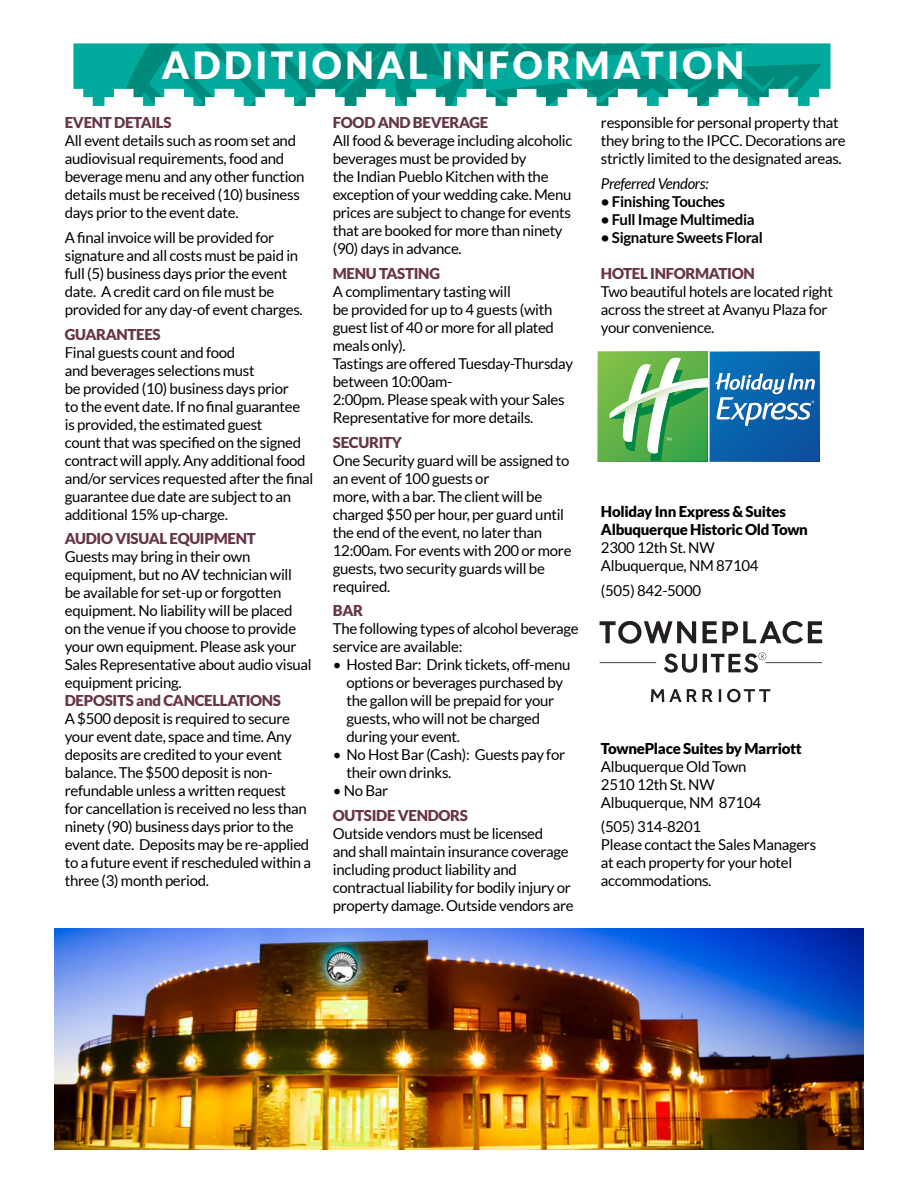
<style>
.page{position:relative;width:918px;height:1188px;background:#fff}
.page>*{position:absolute;margin:0;border:0;box-sizing:border-box;transform-origin:0 0}
.t1{font:900 37.5px "Lato";letter-spacing:.09em;color:#fff}
.t2{font:15px/18px "Lato";letter-spacing:-.02em;color:#000}
.t3{font:900 15px "Lato";letter-spacing:-.02em;color:#683545}
.t4{font:900 15px/18px "Lato";letter-spacing:-.02em;color:#000}
.t5{font:700 15px "Lato";letter-spacing:-.02em;color:#000}
.t6{font:italic 15px "Lato";letter-spacing:-.02em;color:#000}
</style>
<div class="page">
<svg style="left:73px;top:43px;width:749px;height:63px;fill:#00ab9d"></svg>
<svg style="left:597px;top:351px;width:223px;height:111px"></svg>
<svg style="left:651px;top:689px;width:119px;height:13px"></svg>
<svg style="left:600px;top:621px;width:222px;height:23px"></svg>
<hr style="left:600px;top:662px;width:56px;height:1px;background:#231f20">
<hr style="left:766px;top:662px;width:56px;height:1px;background:#231f20">
<svg style="left:664px;top:652px;width:102px;height:21px"></svg>
<img style="left:55px;top:929px;width:809px;height:220px">
<h1 class="t1" style="left:162px;top:44px;width:584px">ADDITIONAL INFORMATION</h1>
<p class="t3" style="left:65px;top:114px;width:108px">EVENT DETAILS</p>
<p class="t2" style="left:65px;top:132px;width:241px">All event details such as room set and audiovisual requirements, food and beverage menu and any other function details must be received (10) business days prior to the event date.</p>
<p class="t2" style="left:65px;top:228px;width:240px">A final invoice will be provided for signature and all costs must be paid in full (5) business days prior the event date. A credit card on file must be provided for any day-of event charges.</p>
<p class="t3" style="left:65px;top:325px;width:97px">GUARANTEES</p>
<p class="t2" style="left:65px;top:343px;width:250px">Final guests count and food<br>and beverages selections must<br>be provided (10) business days prior<br>to the event date. If no final guarantee is provided, the estimated guest<br>count that was specified on the signed contract will apply. Any additional food and/or services requested after the final guarantee due date are subject to an additional 15% up-charge.</p>
<p class="t3" style="left:65px;top:530px;width:192px">AUDIO VISUAL EQUIPMENT</p>
<p class="t2" style="left:65px;top:548px;width:248px">Guests may bring in their own equipment, but no AV technician will<br>be available for set-up or forgotten equipment. No liability will be placed on the venue if you choose to provide your own equipment. Please ask your Sales Representative about audio visual equipment pricing.</p>
<p class="t3" style="left:65px;top:692px;width:218px">DEPOSITS and CANCELLATIONS</p>
<p class="t2" style="left:65px;top:710px;width:248px">A $500 deposit is required to secure your event date, space and time. Any deposits are credited to your event balance. The $500 deposit is non&shy;refundable unless a written request<br>for cancellation is received no less than ninety (90) business days prior to the event date. Deposits may be re-applied to a future event if rescheduled within a three (3) month period.</p>
<p class="t3" style="left:333px;top:114px;width:157px">FOOD AND BEVERAGE</p>
<p class="t2" style="left:333px;top:132px;width:241px">All food &amp; beverage including alcoholic beverages must be provided by<br>the Indian Pueblo Kitchen with the exception of your wedding cake. Menu prices are subject to change for events that are booked for more than ninety (90) days in advance.</p>
<p class="t3" style="left:333px;top:265px;width:109px">MENU TASTING</p>
<p class="t2" style="left:333px;top:282px;width:242px">A complimentary tasting will<br>be provided for up to 4 guests (with guest list of 40 or more for all plated meals only).<br>Tastings are offered Tuesday-Thursday between 10:00am-<br>2:00pm. Please speak with your Sales<br>Representative for more details.</p>
<p class="t3" style="left:333px;top:433px;width:71px">SECURITY</p>
<p class="t2" style="left:333px;top:451px;width:240px">One Security guard will be assigned to an event of 100 guests or<br>more, with a bar. The client will be charged $50 per hour, per guard until the end of the event, no later than<br>12:00am. For events with 200 or more guests, two security guards will be required.</p>
<p class="t3" style="left:333px;top:602px;width:32px">BAR</p>
<p class="t2" style="left:333px;top:620px;width:247px">The following types of alcohol beverage service are available:</p>
<p class="t2" style="left:346px;top:656px;width:226px;text-indent:-14px">• Hosted Bar: Drink tickets, off-menu options or beverages purchased by the gallon will be prepaid for your guests, who will not be charged during your event.</p>
<p class="t2" style="left:346px;top:746px;width:220px;text-indent:-14px">• No Host Bar (Cash): Guests pay for their own drinks.</p>
<p class="t2" style="left:333px;top:782px;width:57px">• No Bar</p>
<p class="t3" style="left:333px;top:807px;width:137px">OUTSIDE VENDORS</p>
<p class="t2" style="left:333px;top:825px;width:242px">Outside vendors must be licensed<br>and shall maintain insurance coverage including product liability and contractual liability for bodily injury or property damage. Outside vendors are</p>
<p class="t2" style="left:601px;top:114px;width:246px">responsible for personal property that they bring to the IPCC. Decorations are strictly limited to the designated areas.</p>
<p class="t6" style="left:601px;top:175px;width:109px">Preferred Vendors:</p>
<p class="t5" style="left:601px;top:193px;width:126px">• Finishing Touches</p>
<p class="t5" style="left:601px;top:211px;width:155px">• Full Image Multimedia</p>
<p class="t5" style="left:601px;top:229px;width:163px">• Signature Sweets Floral</p>
<p class="t3" style="left:601px;top:265px;width:155px">HOTEL INFORMATION</p>
<p class="t2" style="left:601px;top:282px;width:233px">Two beautiful hotels are located right across the street at Avanyu Plaza for your convenience.</p>
<p class="t4" style="left:601px;top:503px;width:209px">Holiday Inn Express &amp; Suites<br>Albuquerque Historic Old Town</p>
<p class="t2" style="left:601px;top:539px;width:159px">2300 12th St. NW<br>Albuquerque, NM 87104</p>
<p class="t2" style="left:601px;top:582px;width:102px">(505) 842-5000</p>
<p class="t4" style="left:601px;top:739px;width:202px">TownePlace Suites by Marriott</p>
<p class="t2" style="left:601px;top:757px;width:162px">Albuquerque Old Town<br>2510 12th St. NW<br>Albuquerque, NM 87104</p>
<p class="t2" style="left:601px;top:818px;width:217px">(505) 314-8201<br>Please contact the Sales Managers at each property for your hotel accommodations.</p>
</div>
